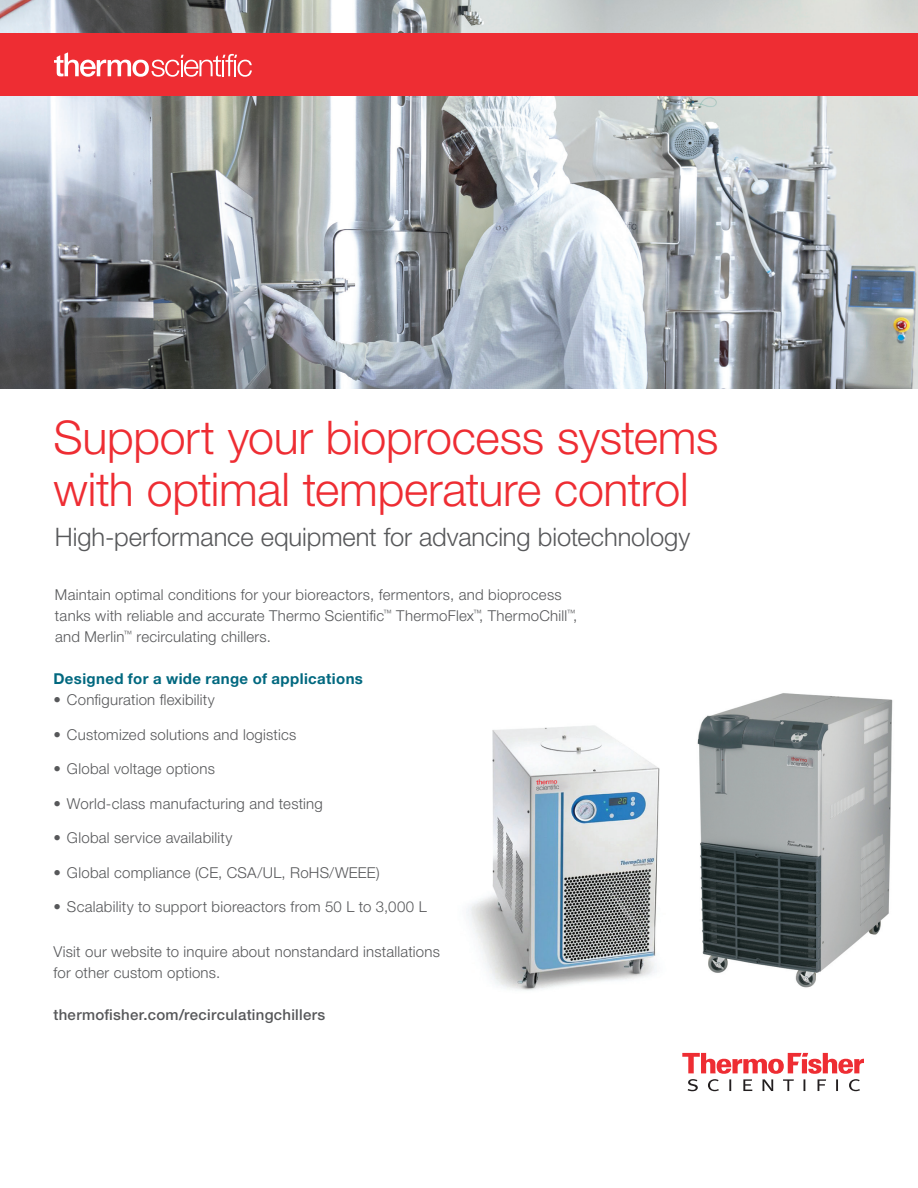
<style>
.page{position:relative;width:918px;height:1188px;background:#fff}
.page>*{position:absolute;margin:0;border:0;box-sizing:border-box;transform-origin:0 0}
.t1{font:300 46.5px/52.5px "Helvetica Neue LTW1 G";letter-spacing:-.005em;color:#ee2d33}
.t2{font:300 25.5px "Helvetica Neue LTW1 G";letter-spacing:-.005em;color:#57585a}
.t3{font:300 15px/21px "Helvetica Neue LTW1 G";letter-spacing:.015em;color:#57585a}
.t4{font:500 15px "Helvetica Neue LTW1 G";letter-spacing:.02em;color:#57585a}
.t5{font:700 15px "Helvetica Neue LTW1 G";letter-spacing:.025em;color:#00687f}
</style>
<div class="page">
<img style="left:697px;top:693px;width:196px;height:295px">
<svg style="left:682px;top:1053px;width:182px;height:38px"></svg>
<img style="left:466px;top:725px;width:194px;height:266px">
<img style="left:0;top:0;width:918px;height:389px">
<div style="left:0;top:33px;width:918px;height:63px;background:#ee2d33"></div>
<svg style="left:54px;top:52px;width:198px;height:25px"></svg>
<h1 class="t1" style="left:53px;top:411px;width:667px">Support your bioprocess systems with optimal temperature control</h1>
<h2 class="t2" style="left:55px;top:521px;width:637px">High-performance equipment for advancing biotechnology</h2>
<p class="t3" style="left:55px;top:584px;width:524px">Maintain optimal conditions for your bioreactors, fermentors, and bioprocess tanks with reliable and accurate Thermo Scientific<sup>™</sup> ThermoFlex<sup>™</sup>, ThermoChill<sup>™</sup>, and Merlin<sup>™</sup> recirculating chillers.</p>
<p class="t5" style="left:53px;top:669px;width:311px">Designed for a wide range of applications</p>
<p class="t3" style="left:53px;top:689px;width:163px">• Configuration flexibility</p>
<p class="t3" style="left:53px;top:724px;width:244px">• Customized solutions and logistics</p>
<p class="t3" style="left:53px;top:758px;width:163px">• Global voltage options</p>
<p class="t3" style="left:53px;top:793px;width:271px">• World-class manufacturing and testing</p>
<p class="t3" style="left:53px;top:827px;width:180px">• Global service availability</p>
<p class="t3" style="left:53px;top:862px;width:328px">• Global compliance (CE, CSA/UL, RoHS/WEEE)</p>
<p class="t3" style="left:53px;top:896px;width:375px">• Scalability to support bioreactors from 50 L to 3,000 L</p>
<p class="t3" style="left:53px;top:941px;width:388px">Visit our website to inquire about nonstandard installations for other custom options.</p>
<p class="t4" style="left:53px;top:1006px;width:273px">thermofisher.com/recirculatingchillers</p>
</div>
